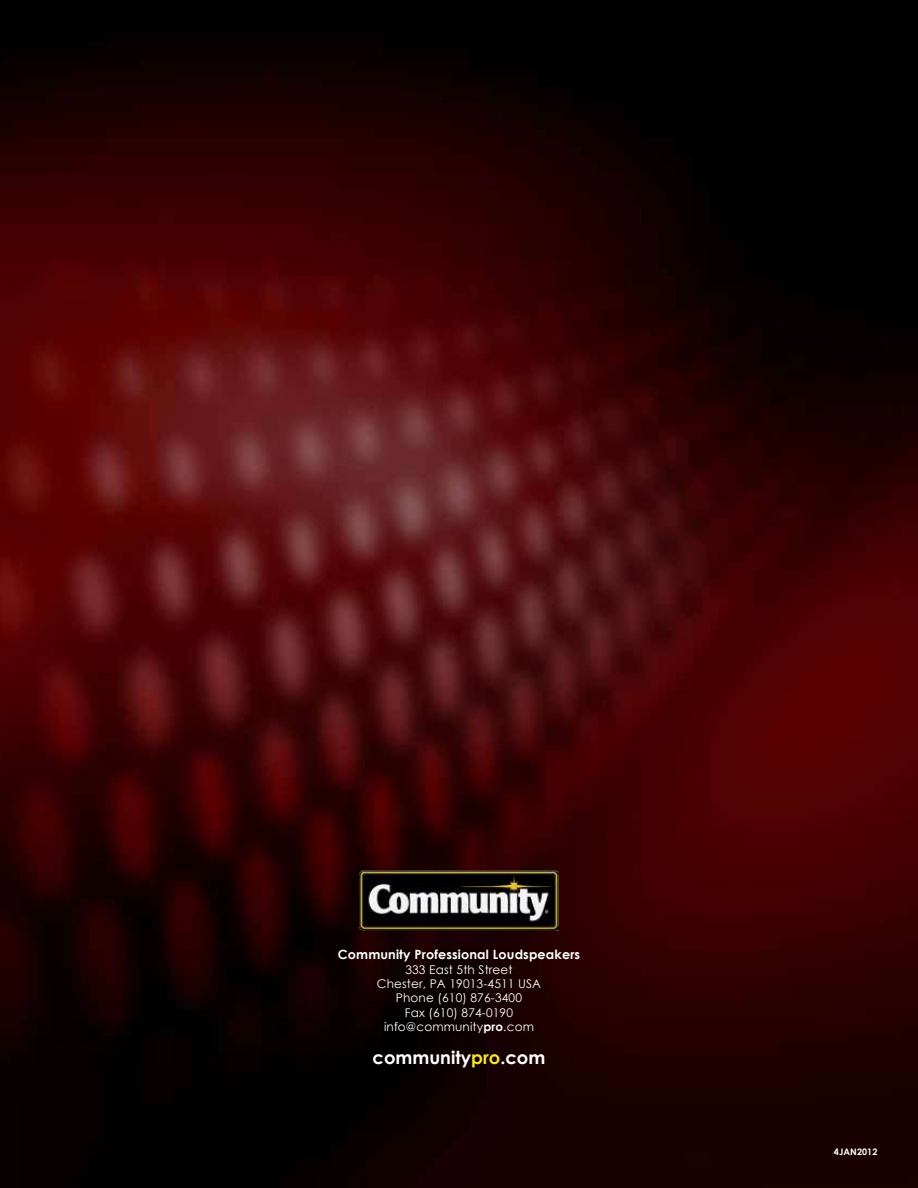
<style>
.page{position:relative;width:918px;height:1188px;background:#fff}
.page>*{position:absolute;margin:0;border:0;box-sizing:border-box;transform-origin:0 0}
.t1{font:700 18px "Century Gothic";color:#fff}
.t2{font:700 12.75px "Century Gothic";letter-spacing:.01em;color:#fff}
.t3{font:12px/14.4px "Century Gothic";letter-spacing:.01em;color:#fff;text-align:center}
.t4{font:700 9px "Century Gothic";letter-spacing:.01em;color:#fff}
.s1{font-weight:700}
.s2{color:#f6e42f}
</style>
<div class="page">
<img style="left:0;top:0;width:918px;height:1188px">
<img style="left:359px;top:870px;width:200px;height:61px">
<p class="t2" style="left:338px;top:945px;width:244px">Community Professional Loudspeakers</p>
<p class="t3" style="left:377px;top:962px;width:166px">333 East 5th Street<br>Chester, PA 19013-4511 USA<br>Phone (610) 876-3400<br>Fax (610) 874-0190 info@community<span class="s1">pro</span>.com</p>
<h1 class="t1" style="left:373px;top:1043px;width:174px">community<span class="s2">pro</span>.com</h1>
<p class="t4" style="left:834px;top:1145px;width:45px">4JAN2012</p>
</div>
